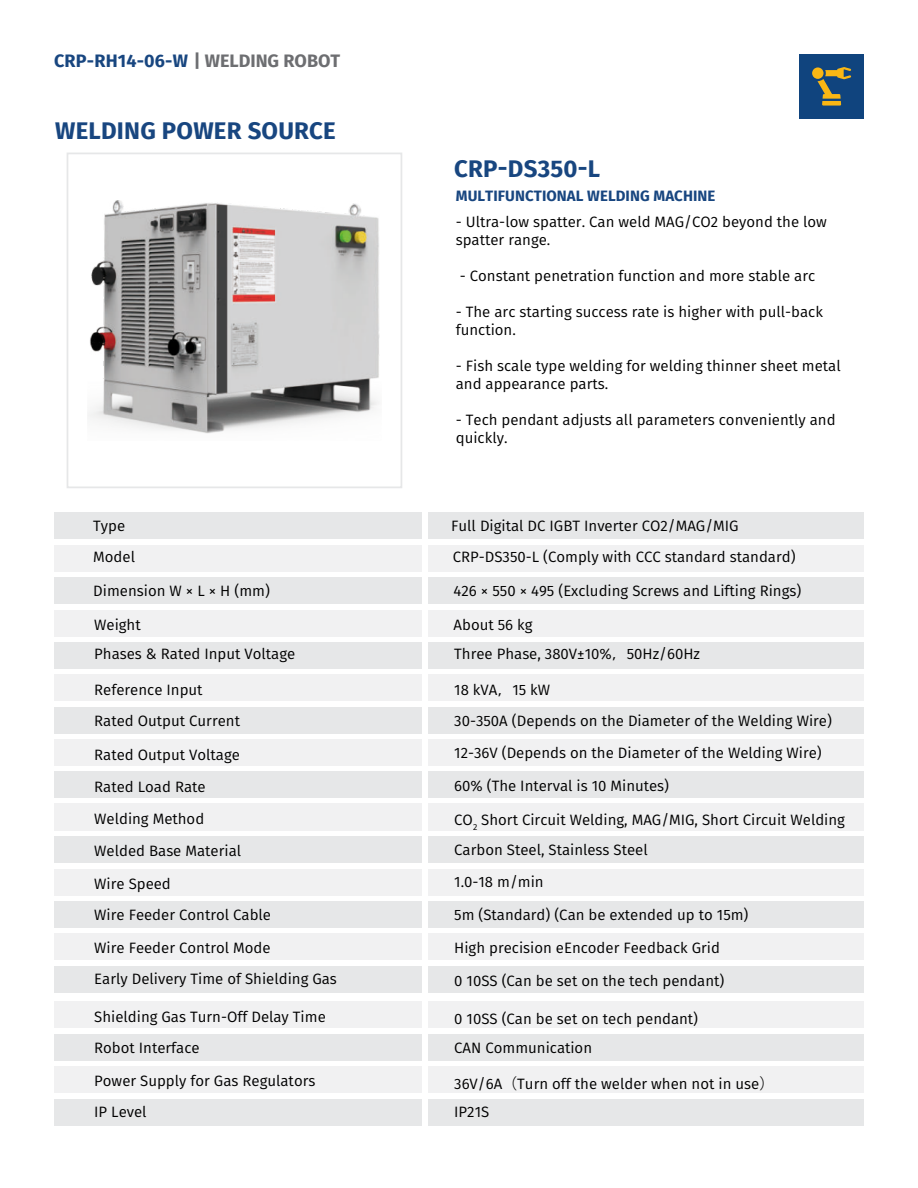
<style>
.page{position:relative;width:918px;height:1188px;background:#fff}
.page>*{position:absolute;margin:0;border:0;box-sizing:border-box;transform-origin:0 0}
.t1{font:700 24px "Fira Sans";letter-spacing:.01em;color:#184680}
.t2{font:700 18px "Fira Sans";color:#184680}
.t3{font:15px/32px "Fira Sans";color:#000}
.t4{font:700 15px "Fira Sans";letter-spacing:.005em;color:#184680}
.s1{color:#6d6e71}
.s2{font-family:"Koz Go Pr 6 N"}
</style>
<div class="page">
<img style="left:88px;top:200px;width:292px;height:234px">
<div style="left:67px;top:153px;width:335px;height:335px;border:2px solid #e6e7e8"></div>
<div style="left:799px;top:54px;width:65px;height:65px;background:#10447e"></div>
<div style="left:812px;top:67px;width:12px;height:12px;background:#fab714;border-radius:50%"></div>
<svg style="left:817px;top:67px;width:34px;height:39px"></svg>
<div style="left:54px;top:869px;width:368px;height:27px;background:#f1f1f2"></div>
<div style="left:428px;top:577px;width:436px;height:27px;background:#e6e7e8"></div>
<div style="left:428px;top:610px;width:436px;height:27px;background:#f1f1f2"></div>
<div style="left:54px;top:577px;width:368px;height:27px;background:#e6e7e8"></div>
<div style="left:54px;top:610px;width:368px;height:27px;background:#f1f1f2"></div>
<div style="left:428px;top:512px;width:436px;height:27px;background:#e6e7e8"></div>
<div style="left:428px;top:545px;width:436px;height:27px;background:#f1f1f2"></div>
<div style="left:54px;top:512px;width:368px;height:27px;background:#e6e7e8"></div>
<div style="left:54px;top:545px;width:368px;height:27px;background:#f1f1f2"></div>
<div style="left:428px;top:707px;width:436px;height:27px;background:#e6e7e8"></div>
<div style="left:428px;top:739px;width:436px;height:27px;background:#f1f1f2"></div>
<div style="left:54px;top:707px;width:368px;height:27px;background:#e6e7e8"></div>
<div style="left:54px;top:739px;width:368px;height:27px;background:#f1f1f2"></div>
<div style="left:428px;top:642px;width:436px;height:27px;background:#e6e7e8"></div>
<div style="left:428px;top:674px;width:436px;height:27px;background:#f1f1f2"></div>
<div style="left:54px;top:642px;width:368px;height:27px;background:#e6e7e8"></div>
<div style="left:54px;top:674px;width:368px;height:27px;background:#f1f1f2"></div>
<div style="left:428px;top:836px;width:436px;height:27px;background:#e6e7e8"></div>
<div style="left:428px;top:869px;width:436px;height:27px;background:#f1f1f2"></div>
<div style="left:54px;top:836px;width:368px;height:27px;background:#e6e7e8"></div>
<div style="left:428px;top:771px;width:436px;height:27px;background:#e6e7e8"></div>
<div style="left:428px;top:804px;width:436px;height:27px;background:#f1f1f2"></div>
<div style="left:54px;top:771px;width:368px;height:27px;background:#e6e7e8"></div>
<div style="left:54px;top:804px;width:368px;height:27px;background:#f1f1f2"></div>
<div style="left:428px;top:966px;width:436px;height:27px;background:#e6e7e8"></div>
<div style="left:54px;top:966px;width:368px;height:27px;background:#e6e7e8"></div>
<div style="left:428px;top:901px;width:436px;height:27px;background:#e6e7e8"></div>
<div style="left:428px;top:933px;width:436px;height:27px;background:#f1f1f2"></div>
<div style="left:54px;top:901px;width:368px;height:27px;background:#e6e7e8"></div>
<div style="left:54px;top:933px;width:368px;height:27px;background:#f1f1f2"></div>
<div style="left:54px;top:1001px;width:368px;height:27px;background:#f1f1f2"></div>
<div style="left:428px;top:1001px;width:436px;height:27px;background:#f1f1f2"></div>
<div style="left:428px;top:1099px;width:436px;height:27px;background:#e6e7e8"></div>
<div style="left:54px;top:1099px;width:368px;height:27px;background:#e6e7e8"></div>
<div style="left:428px;top:1034px;width:436px;height:27px;background:#e6e7e8"></div>
<div style="left:428px;top:1066px;width:436px;height:27px;background:#f1f1f2"></div>
<div style="left:54px;top:1034px;width:368px;height:27px;background:#e6e7e8"></div>
<div style="left:54px;top:1066px;width:368px;height:27px;background:#f1f1f2"></div>
<p class="t2" style="left:54px;top:46px;width:288px">CRP-RH14-06-W <span class="s1">| WELDING ROBOT</span></p>
<h1 class="t1" style="left:55px;top:110px;width:282px">WELDING POWER SOURCE</h1>
<h1 class="t1" style="left:454px;top:149px;width:147px">CRP-DS350-L</h1>
<p class="t4" style="left:456px;top:183px;width:261px">MULTIFUNCTIONAL WELDING MACHINE</p>
<p class="t3" style="left:456px;top:213px;width:373px;line-height:18px">- Ultra-low spatter. Can weld MAG/CO2 beyond the low spatter range.</p>
<p class="t3" style="left:460px;top:260px;width:357px">- Constant penetration function and more stable arc</p>
<p class="t3" style="left:456px;top:303px;width:369px;line-height:18px">- The arc starting success rate is higher with pull-back function.</p>
<p class="t3" style="left:456px;top:357px;width:386px;line-height:18px">- Fish scale type welding for welding thinner sheet metal and appearance parts.</p>
<p class="t3" style="left:456px;top:411px;width:381px;line-height:18px">- Tech pendant adjusts all parameters conveniently and quickly.</p>
<p class="t3" style="left:93px;top:510px;width:33px">Type</p>
<p class="t3" style="left:451px;top:510px;width:289px">Full Digital DC IGBT Inverter CO2/MAG/MIG</p>
<p class="t3" style="left:93px;top:541px;width:43px">Model</p>
<p class="t3" style="left:453px;top:541px;width:344px">CRP-DS350-L (Comply with CCC standard standard)</p>
<p class="t3" style="left:93px;top:574px;width:178px">Dimension W × L × H (mm)</p>
<p class="t3" style="left:454px;top:574px;width:349px">426 × 550 × 495 (Excluding Screws and Lifting Rings)</p>
<p class="t3" style="left:94px;top:608px;width:48px">Weight</p>
<p class="t3" style="left:454px;top:608px;width:81px">About 56 kg</p>
<p class="t3" style="left:94px;top:637px;width:203px">Phases &amp; Rated Input Voltage</p>
<p class="t3" style="left:454px;top:637px;width:247px">Three Phase, 380V±10%<span class="s2">，</span>50Hz/60Hz</p>
<p class="t3" style="left:94px;top:673px;width:110px">Reference Input</p>
<p class="t3" style="left:454px;top:673px;width:379px">18 kVA<span class="s2">，</span>15 kW<br>30-350A (Depends on the Diameter of the Welding Wire)<br>12-36V (Depends on the Diameter of the Welding Wire)<br>60% (The Interval is 10 Minutes)</p>
<p class="t3" style="left:454px;top:805px;width:392px;line-height:29.4px">CO<sub>2</sub> Short Circuit Welding, MAG/MIG, Short Circuit Welding<br>Carbon Steel, Stainless Steel</p>
<p class="t3" style="left:454px;top:865px;width:296px;line-height:32.7px">1.0-18 m/min<br>5m (Standard) (Can be extended up to 15m)</p>
<p class="t3" style="left:454px;top:931px;width:272px;line-height:32.7px">High precision eEncoder Feedback Grid<br>0 10SS (Can be set on the tech pendant)</p>
<p class="t3" style="left:454px;top:1004px;width:245px;line-height:29.2px">0 10SS (Can be set on tech pendant)<br>CAN Communication</p>
<p class="t3" style="left:454px;top:1070px;width:322px;line-height:28px">36V/6A<span class="s2">（</span>Turn off the welder when not in use<span class="s2">）<br></span>IP21S</p>
<p class="t3" style="left:94px;top:704px;width:147px">Rated Output Current</p>
<p class="t3" style="left:94px;top:739px;width:147px">Rated Output Voltage</p>
<p class="t3" style="left:94px;top:770px;width:148px">Rated Load Rate<br>Welding Method<br>Welded Base Material</p>
<p class="t3" style="left:94px;top:867px;width:78px">Wire Speed</p>
<p class="t3" style="left:94px;top:898px;width:178px">Wire Feeder Control Cable</p>
<p class="t3" style="left:94px;top:932px;width:244px;line-height:31.2px">Wire Feeder Control Mode<br>Early Delivery Time of Shielding Gas</p>
<p class="t3" style="left:94px;top:1001px;width:233px;line-height:30.6px">Shielding Gas Turn-Off Delay Time<br>Robot Interface</p>
<p class="t3" style="left:94px;top:1065px;width:223px;line-height:31.2px">Power Supply for Gas Regulators<br>IP Level</p>
</div>
